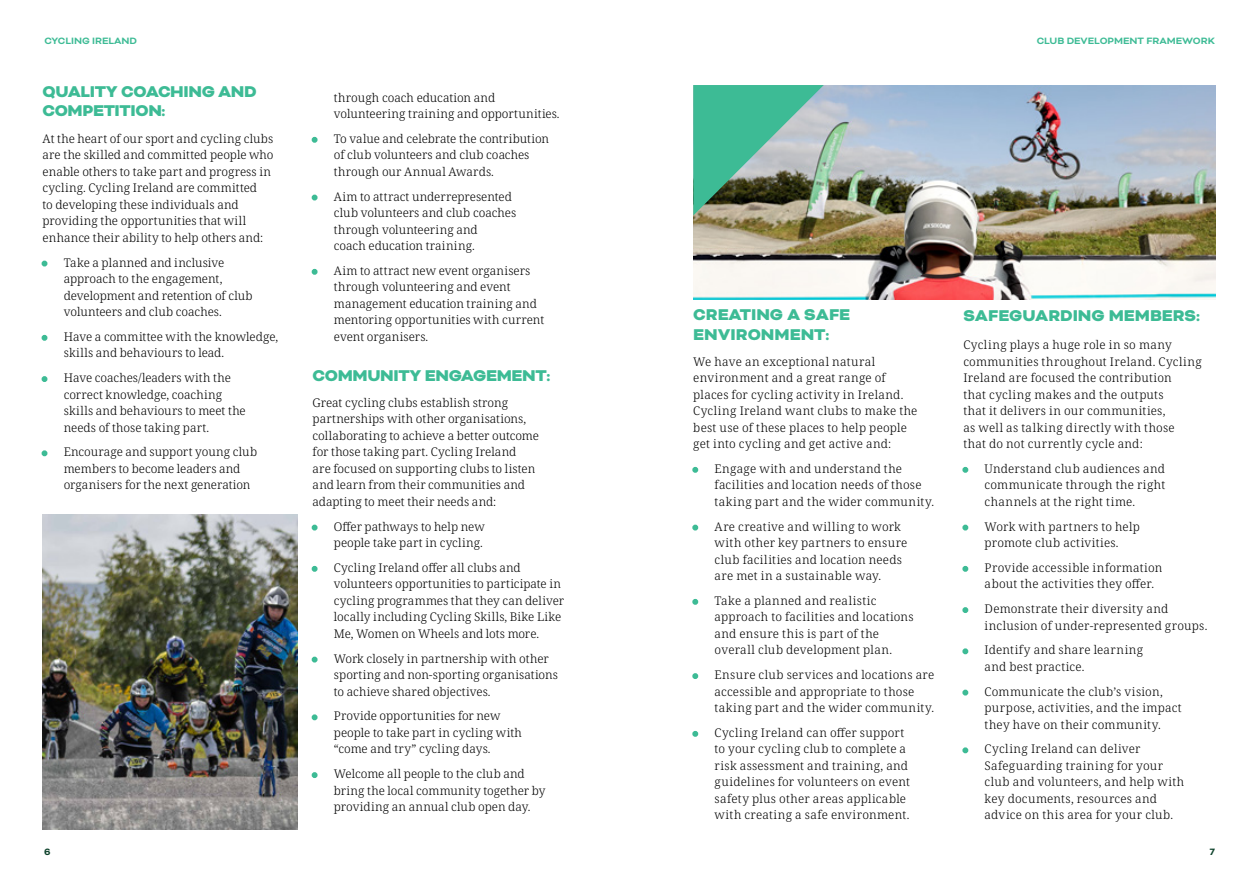
<style>
.page{position:relative;width:1259px;height:893px;background:#fff}
.page>*{position:absolute;margin:0;border:0;box-sizing:border-box;transform-origin:0 0}
.t1{font:900 18px/19.5px "Bicyclette";letter-spacing:-.02em;color:#3dbb95}
.t2{font:900 18px/19.5px "Bicyclette";color:#3dbb95}
.t3{font:300 12px/16.5px "Noto Serif";letter-spacing:.015em;color:#000}
.t4{font:700 10.65px "Bicyclette";color:#3dbb95}
.t5{font:700 10.65px "Bicyclette";color:#0d422b}
.s1{font-family:"Bicyclette";font-weight:900;color:#3dbb95}
</style>
<div class="page">
<img style="left:693px;top:86px;width:522px;height:214px">
<img style="left:43px;top:514px;width:254px;height:315px">
<svg style="left:693px;top:85px;width:131px;height:130px;background:#68a890"></svg>
<p class="t4" style="left:44px;top:34px;width:94px">CYCLING IRELAND</p>
<p class="t4" style="left:1036px;top:34px;width:180px">CLUB DEVELOPMENT FRAMEWORK</p>
<h1 class="t1" style="left:43px;top:82px;width:216px">QUALITY COACHING AND<br>COMPETITION:</h1>
<p class="t3" style="left:43px;top:131px;width:232px">At the heart of our sport and cycling clubs are the skilled and committed people who enable others to take part and progress in cycling. Cycling Ireland are committed<br>to developing these individuals and providing the opportunities that will enhance their ability to help others and:</p>
<p class="t3" style="left:64px;top:254px;width:190px;text-indent:-21px"><span class="s1">•</span> Take a planned and inclusive approach to the engagement, development and retention of club volunteers and club coaches.</p>
<p class="t3" style="left:64px;top:329px;width:216px;text-indent:-21px"><span class="s1">•</span> Have a committee with the knowledge, skills and behaviours to lead.</p>
<p class="t3" style="left:64px;top:370px;width:183px;text-indent:-21px"><span class="s1">•</span> Have coaches/leaders with the correct knowledge, coaching skills and behaviours to meet the needs of those taking part.</p>
<p class="t3" style="left:64px;top:444px;width:195px;text-indent:-21px"><span class="s1">•</span> Encourage and support young club members to become leaders and organisers for the next generation</p>
<p class="t5" style="left:44px;top:845px;width:8px">6</p>
<p class="t3" style="left:334px;top:89px;width:227px">through coach education and volunteering training and opportunities.</p>
<p class="t3" style="left:334px;top:131px;width:217px;text-indent:-21px"><span class="s1">•</span> To value and celebrate the contribution of club volunteers and club coaches through our Annual Awards.</p>
<p class="t3" style="left:334px;top:188px;width:184px;text-indent:-21px"><span class="s1">•</span> Aim to attract underrepresented club volunteers and club coaches through volunteering and<br>coach education training.</p>
<p class="t3" style="left:334px;top:263px;width:212px;text-indent:-21px"><span class="s1">•</span> Aim to attract new event organisers through volunteering and event management education training and mentoring opportunities with current event organisers.</p>
<h1 class="t1" style="left:313px;top:366px;width:239px">COMMUNITY ENGAGEMENT:</h1>
<p class="t3" style="left:313px;top:395px;width:228px">Great cycling clubs establish strong partnerships with other organisations, collaborating to achieve a better outcome for those taking part. Cycling Ireland<br>are focused on supporting clubs to listen and learn from their communities and adapting to meet their needs and:</p>
<p class="t3" style="left:313px;top:518px;width:174px;text-align:right"><span class="s1">•</span> Offer pathways to help new people take part in cycling.</p>
<p class="t3" style="left:334px;top:560px;width:232px;text-indent:-21px"><span class="s1">•</span> Cycling Ireland offer all clubs and volunteers opportunities to participate in cycling programmes that they can deliver locally including Cycling Skills, Bike Like Me, Women on Wheels and lots more.</p>
<p class="t3" style="left:334px;top:650px;width:225px;text-indent:-21px"><span class="s1">•</span> Work closely in partnership with other sporting and non-sporting organisations to achieve shared objectives.</p>
<p class="t3" style="left:334px;top:708px;width:190px;text-indent:-21px"><span class="s1">•</span> Provide opportunities for new people to take part in cycling with “come and try” cycling days.</p>
<p class="t3" style="left:334px;top:766px;width:213px;text-indent:-21px"><span class="s1">•</span> Welcome all people to the club and bring the local community together by providing an annual club open day.</p>
<h1 class="t2" style="left:693px;top:305px;width:158px">CREATING A SAFE<br>ENVIRONMENT:</h1>
<p class="t3" style="left:693px;top:353px;width:226px">We have an exceptional natural environment and a great range of places for cycling activity in Ireland.<br>Cycling Ireland want clubs to make the best use of these places to help people get into cycling and get active and:</p>
<p class="t3" style="left:714px;top:461px;width:221px;text-indent:-21px"><span class="s1">•</span> Engage with and understand the facilities and location needs of those taking part and the wider community.</p>
<p class="t3" style="left:714px;top:518px;width:194px;text-indent:-21px"><span class="s1">•</span> Are creative and willing to work with other key partners to ensure club facilities and location needs are met in a sustainable way.</p>
<p class="t3" style="left:714px;top:593px;width:201px;text-indent:-21px"><span class="s1">•</span> Take a planned and realistic approach to facilities and locations and ensure this is part of the overall club development plan.</p>
<p class="t3" style="left:714px;top:667px;width:221px;text-indent:-21px"><span class="s1">•</span> Ensure club services and locations are accessible and appropriate to those taking part and the wider community.</p>
<p class="t3" style="left:714px;top:725px;width:197px;text-indent:-21px"><span class="s1">•</span> Cycling Ireland can offer support to your cycling club to complete a risk assessment and training, and guidelines for volunteers on event safety plus other areas applicable with creating a safe environment.</p>
<h1 class="t2" style="left:963px;top:306px;width:238px">SAFEGUARDING MEMBERS:</h1>
<p class="t3" style="left:963px;top:337px;width:240px">Cycling plays a huge role in so many communities throughout Ireland. Cycling Ireland are focused the contribution<br>that cycling makes and the outputs<br>that it delivers in our communities,<br>as well as talking directly with those<br>that do not currently cycle and:</p>
<p class="t3" style="left:984px;top:461px;width:182px;text-align:justify;text-indent:-21px"><span class="s1">•</span> Understand club audiences and communicate through the right channels at the right time.</p>
<p class="t3" style="left:963px;top:518px;width:178px;text-align:center"><span class="s1">•</span> Work with partners to help promote club activities.</p>
<p class="t3" style="left:984px;top:560px;width:179px;text-indent:-21px"><span class="s1">•</span> Provide accessible information about the activities they offer.</p>
<p class="t3" style="left:984px;top:601px;width:224px;text-indent:-21px"><span class="s1">•</span> Demonstrate their diversity and inclusion of under-represented groups.</p>
<p class="t3" style="left:984px;top:642px;width:160px;text-indent:-21px"><span class="s1">•</span> Identify and share learning and best practice.</p>
<p class="t3" style="left:984px;top:683px;width:199px;text-indent:-21px"><span class="s1">•</span> Communicate the club’s vision, purpose, activities, and the impact they have on their community.</p>
<p class="t3" style="left:984px;top:741px;width:201px;text-indent:-21px"><span class="s1">•</span> Cycling Ireland can deliver<br>Safeguarding training for your club and volunteers, and help with key documents, resources and advice on this area for your club.</p>
<p class="t5" style="left:1209px;top:845px;width:7px">7</p>
</div>
